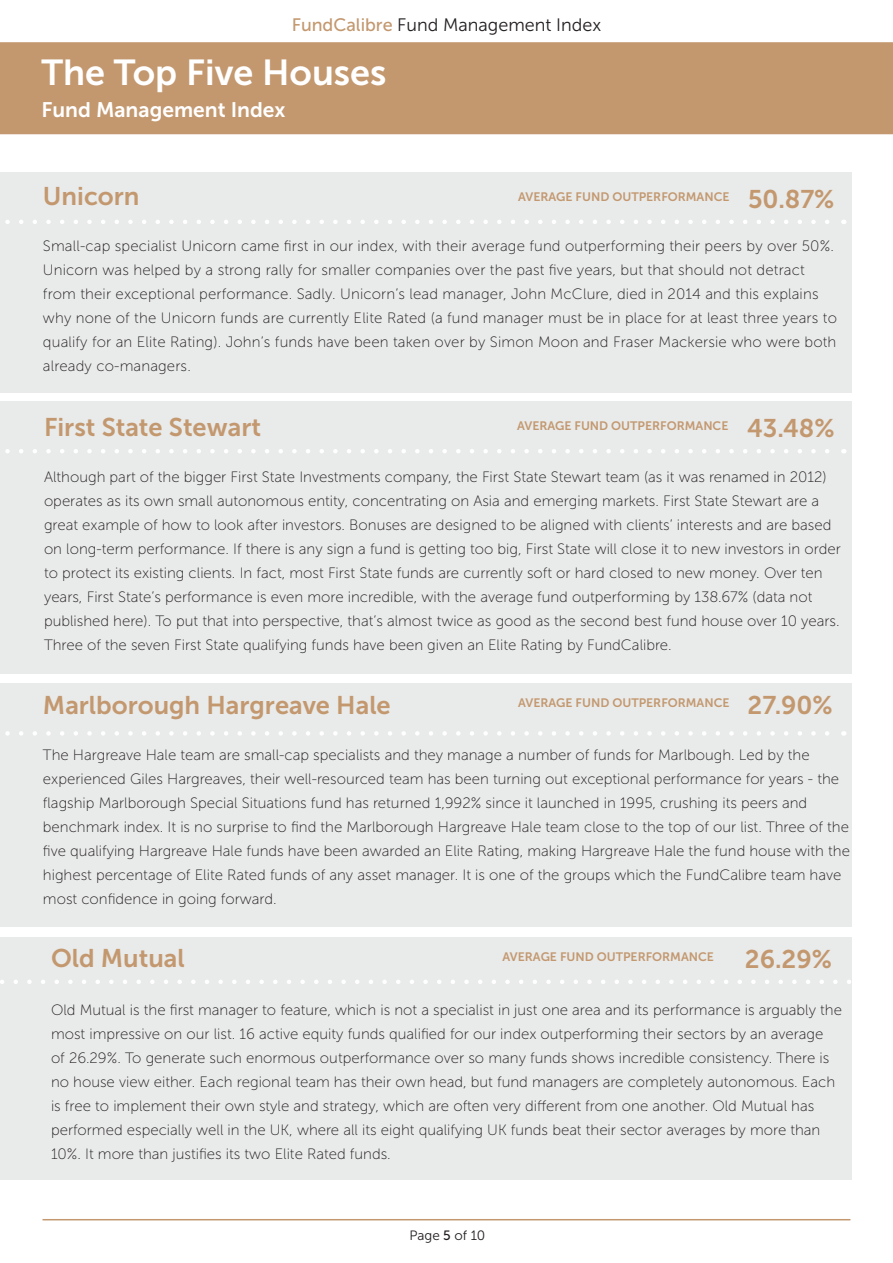
<style>
.page{position:relative;width:893px;height:1263px;background:#fff}
.page>*{position:absolute;margin:0;border:0;box-sizing:border-box;transform-origin:0 0}
.t1{font:36px "Museo Sans 700";color:#fff}
.t2{font:25.5px "Museo Sans 700";color:#c3986f}
.t3{font:21px "Museo Sans 700";color:#fff}
.t4{font:18px "Museo Sans 300";color:#231f20}
.t5{font:15px/24px "Museo Sans 100";color:#231f20}
.t6{font:13.5px "Museo Sans 300";color:#231f20}
.t7{font:12.3px "Museo Sans 700";color:#c3986f}
.s1{font-family:"Museo Sans 500";color:#c3986f}
.s2{font-family:"Museo Sans 500"}
</style>
<div class="page">
<hr style="left:43px;top:1219px;width:807px;height:1px;background:#c3986f">
<div style="left:0;top:937px;width:851px;height:242px;background:#e9eaea"></div>
<svg style="left:0;top:979px;width:852px;height:5px"></svg>
<div style="left:0;top:172px;width:851px;height:221px;background:#e9eaea"></div>
<div style="left:0;top:42px;width:893px;height:93px;background:#c3986f"></div>
<svg style="left:5px;top:220px;width:824px;height:4px"></svg>
<div style="left:0;top:401px;width:851px;height:272px;background:#e9eaea"></div>
<svg style="left:5px;top:449px;width:824px;height:4px"></svg>
<div style="left:0;top:684px;width:851px;height:243px;background:#e9eaea"></div>
<svg style="left:5px;top:731px;width:824px;height:5px"></svg>
<p class="t4" style="left:292px;top:15px;width:311px"><span class="s1">FundCalibre</span> Fund Management Index</p>
<h1 class="t1" style="left:41px;top:53px;width:346px">THE TOP FIVE HOUSES</h1>
<h3 class="t3" style="left:41px;top:98px;width:246px">FUND MANAGEMENT INDEX</h3>
<h2 class="t2" style="left:43px;top:182px;width:98px">UNICORN</h2>
<p class="t5" style="left:43px;top:234px;width:795px">Small-cap specialist Unicorn came first in our index, with their average fund outperforming their peers by over 50%.<br>Unicorn was helped by a strong rally for smaller companies over the past five years, but that should not detract from their exceptional performance. Sadly. Unicorn’s lead manager, John McClure, died in 2014 and this explains why none of the Unicorn funds are currently Elite Rated (a fund manager must be in place for at least three years to qualify for an Elite Rating). John’s funds have been taken over by Simon Moon and Fraser Mackersie who were both already co-managers.</p>
<p class="t7" style="left:518px;top:189px;width:24px">AVERA</p>
<p class="t7" style="left:556px;top:189px;width:28px">GE FUN</p>
<p class="t7" style="left:600px;top:189px;width:48px">D OUTPERFORMAN</p>
<h2 class="t2" style="left:714px;top:185px;width:122px"><sup>CE</sup> 50.87%</h2>
<h2 class="t2" style="left:44px;top:413px;width:218px">FIRST STATE STEWART</h2>
<p class="t5" style="left:44px;top:465px;width:798px">Although part of the bigger First State Investments company, the First State Stewart team (as it was renamed in 2012) operates as its own small autonomous entity, concentrating on Asia and emerging markets. First State Stewart are a great example of how to look after investors. Bonuses are designed to be aligned with clients’ interests and are based on long-term performance. If there is any sign a fund is getting too big, First State will close it to new investors in order to protect its existing clients. In fact, most First State funds are currently soft or hard closed to new money. Over ten years, First State’s performance is even more incredible, with the average fund outperforming by 138.67% (data not published here). To put that into perspective, that’s almost twice as good as the second best fund house over 10 years.<br>Three of the seven First State qualifying funds have been given an Elite Rating by FundCalibre.</p>
<p class="t7" style="left:517px;top:419px;width:24px">AVERA</p>
<p class="t7" style="left:555px;top:419px;width:28px">GE FUN</p>
<p class="t7" style="left:599px;top:419px;width:48px">D OUTPERFORMAN</p>
<h2 class="t2" style="left:713px;top:414px;width:124px"><sup>CE</sup> 43.48%</h2>
<p class="t7" style="left:518px;top:696px;width:24px">AVERA</p>
<p class="t7" style="left:556px;top:696px;width:28px">GE FUN</p>
<p class="t7" style="left:600px;top:696px;width:48px">D OUTPERFORMAN</p>
<h2 class="t2" style="left:714px;top:691px;width:120px"><sup>CE</sup> 27.90%</h2>
<h2 class="t2" style="left:43px;top:691px;width:349px">MARLBOROUGH HARGREAVE HALE</h2>
<p class="t5" style="left:43px;top:743px;width:808px">The Hargreave Hale team are small-cap specialists and they manage a number of funds for Marlbough. Led by the experienced Giles Hargreaves, their well-resourced team has been turning out exceptional performance for years - the flagship Marlborough Special Situations fund has returned 1,992% since it launched in 1995, crushing its peers and benchmark index. It is no surprise to find the Marlborough Hargreave Hale team close to the top of our list. Three of the five qualifying Hargreave Hale funds have been awarded an Elite Rating, making Hargreave Hale the fund house with the highest percentage of Elite Rated funds of any asset manager. It is one of the groups which the FundCalibre team have most confidence in going forward.</p>
<h2 class="t2" style="left:51px;top:944px;width:135px">OLD MUTUAL</h2>
<p class="t5" style="left:51px;top:998px;width:792px">Old Mutual is the first manager to feature, which is not a specialist in just one area and its performance is arguably the most impressive on our list. 16 active equity funds qualified for our index outperforming their sectors by an average<br>of 26.29%. To generate such enormous outperformance over so many funds shows incredible consistency. There is no house view either. Each regional team has their own head, but fund managers are completely autonomous. Each is free to implement their own style and strategy, which are often very different from one another. Old Mutual has performed especially well in the UK, where all its eight qualifying UK funds beat their sector averages by more than 10%. It more than justifies its two Elite Rated funds.</p>
<p class="t7" style="left:502px;top:950px;width:24px">AVERA</p>
<p class="t7" style="left:541px;top:950px;width:28px">GE FUN</p>
<p class="t7" style="left:585px;top:950px;width:48px">D OUTPERFORMAN</p>
<p class="t7" style="left:698px;top:950px;width:16px">CE</p>
<h2 class="t2" style="left:745px;top:945px;width:89px">26.29%</h2>
<p class="t6" style="left:409px;top:1228px;width:77px">Page <span class="s2">5</span> of 10</p>
</div>
